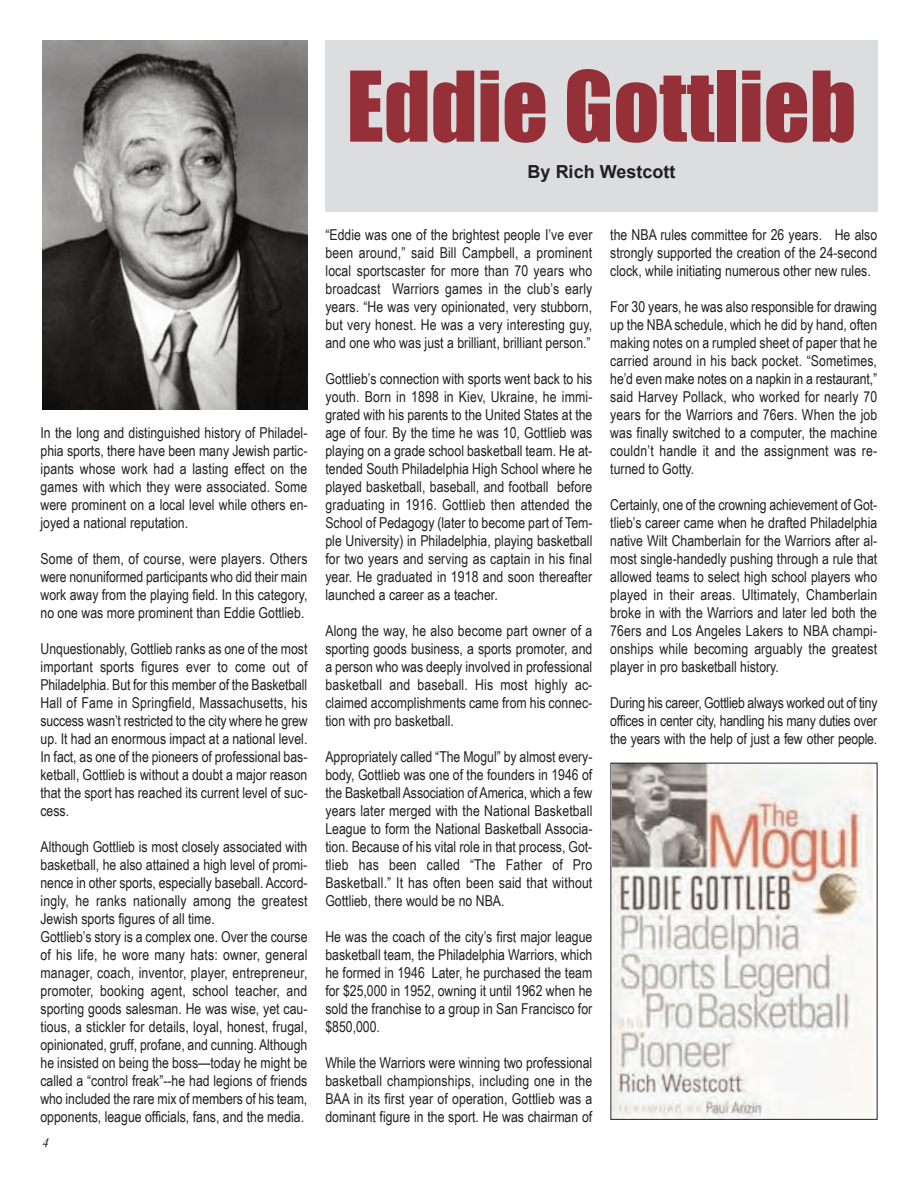
<style>
.page{position:relative;width:918px;height:1188px;background:#fff}
.page>*{position:absolute;margin:0;border:0;box-sizing:border-box;transform-origin:0 0}
.t1{font:90px "Impact";color:#952f38}
.t2{font:700 18px "Arial";color:#231f20}
.t3{font:15px/18px "Arial Narrow";color:#231f20;text-align:justify}
.t4{font:italic 13.5px "Times New Roman";color:#231f20}
</style>
<div class="page">
<div style="left:326px;top:40px;width:552px;height:172px;background:#dcdddf"></div>
<img style="left:612px;top:765px;width:261px;height:353px">
<img style="left:42px;top:41px;width:266px;height:368px">
<h1 class="t1" style="left:347px;top:51px;width:511px">Eddie Gottlieb</h1>
<p class="t2" style="left:528px;top:161px;width:149px">By Rich Westcott</p>
<p class="t3" style="left:40px;top:424px;width:269px">In the long and distinguished history of Philadel&shy;phia sports, there have been many Jewish partic&shy;ipants whose work had a lasting effect on the games with which they were associated. Some were prominent on a local level while others en&shy;joyed a national reputation.</p>
<p class="t3" style="left:40px;top:550px;width:269px">Some of them, of course, were players. Others were nonuniformed participants who did their main work away from the playing field. In this category, no one was more prominent than Eddie Gottlieb.</p>
<p class="t3" style="left:40px;top:640px;width:269px">Unquestionably, Gottlieb ranks as one of the most important sports figures ever to come out of Philadelphia. But for this member of the Basketball Hall of Fame in Springfield, Massachusetts, his success wasn’t restricted to the city where he grew up. It had an enormous impact at a national level.<br>In fact, as one of the pioneers of professional bas&shy;ketball, Gottlieb is without a doubt a major reason that the sport has reached its current level of suc&shy;cess.</p>
<p class="t3" style="left:40px;top:838px;width:269px;text-align:left">Although Gottlieb is most closely associated with basketball, he also attained a high level of promi&shy;nence in other sports, especially baseball. Accord&shy;ingly, he ranks nationally among the greatest Jewish sports figures of all time.<br>Gottlieb’s story is a complex one. Over the course of his life, he wore many hats: owner, general manager, coach, inventor, player, entrepreneur, promoter, booking agent, school teacher, and sporting goods salesman. He was wise, yet cau&shy;tious, a stickler for details, loyal, honest, frugal, opinionated, gruff, profane, and cunning. Although he insisted on being the boss—today he might be called a “control freak”--he had legions of friends who included the rare mix of members of his team, opponents, league officials, fans, and the media.</p>
<p class="t4" style="left:42px;top:1135px;width:8px">4</p>
<p class="t3" style="left:325px;top:226px;width:269px">“Eddie was one of the brightest people I’ve ever been around,” said Bill Campbell, a prominent local sportscaster for more than 70 years who broadcast Warriors games in the club’s early years. “He was very opinionated, very stubborn, but very honest. He was a very interesting guy, and one who was just a brilliant, brilliant person.”</p>
<p class="t3" style="left:325px;top:370px;width:269px">Gottlieb’s connection with sports went back to his youth. Born in 1898 in Kiev, Ukraine, he immi&shy;grated with his parents to the United States at the age of four. By the time he was 10, Gottlieb was playing on a grade school basketball team. He at&shy;tended South Philadelphia High School where he played basketball, baseball, and football before graduating in 1916. Gottlieb then attended the School of Pedagogy (later to become part of Tem&shy;ple University) in Philadelphia, playing basketball for two years and serving as captain in his final year. He graduated in 1918 and soon thereafter launched a career as a teacher.</p>
<p class="t3" style="left:325px;top:622px;width:268px">Along the way, he also become part owner of a sporting goods business, a sports promoter, and a person who was deeply involved in professional basketball and baseball. His most highly ac&shy;claimed accomplishments came from his connec&shy;tion with pro basketball.</p>
<p class="t3" style="left:325px;top:748px;width:269px">Appropriately called “The Mogul” by almost every&shy;body, Gottlieb was one of the founders in 1946 of the Basketball Association of America, which a few years later merged with the National Basketball League to form the National Basketball Associa&shy;tion. Because of his vital role in that process, Got&shy;tlieb has been called “The Father of Pro Basketball.” It has often been said that without Gottlieb, there would be no NBA.</p>
<p class="t3" style="left:325px;top:928px;width:269px">He was the coach of the city’s first major league basketball team, the Philadelphia Warriors, which he formed in 1946 Later, he purchased the team for $25,000 in 1952, owning it until 1962 when he sold the franchise to a group in San Francisco for $850,000.</p>
<p class="t3" style="left:325px;top:1054px;width:269px">While the Warriors were winning two professional basketball championships, including one in the BAA in its first year of operation, Gottlieb was a dominant figure in the sport. He was chairman of</p>
<p class="t3" style="left:610px;top:226px;width:268px">the NBA rules committee for 26 years. He also strongly supported the creation of the 24-second clock, while initiating numerous other new rules.</p>
<p class="t3" style="left:610px;top:298px;width:269px">For 30 years, he was also responsible for drawing up the NBA schedule, which he did by hand, often making notes on a rumpled sheet of paper that he carried around in his back pocket. “Sometimes, he’d even make notes on a napkin in a restaurant,” said Harvey Pollack, who worked for nearly 70 years for the Warriors and 76ers. When the job was finally switched to a computer, the machine couldn’t handle it and the assignment was re&shy;turned to Gotty.</p>
<p class="t3" style="left:610px;top:496px;width:268px">Certainly, one of the crowning achievement of Got&shy;tlieb’s career came when he drafted Philadelphia native Wilt Chamberlain for the Warriors after al&shy;most single-handedly pushing through a rule that allowed teams to select high school players who played in their areas. Ultimately, Chamberlain broke in with the Warriors and later led both the 76ers and Los Angeles Lakers to NBA champi&shy;onships while becoming arguably the greatest player in pro basketball history.</p>
<p class="t3" style="left:610px;top:694px;width:269px">During his career, Gottlieb always worked out of tiny offices in center city, handling his many duties over the years with the help of just a few other people.</p>
</div>
